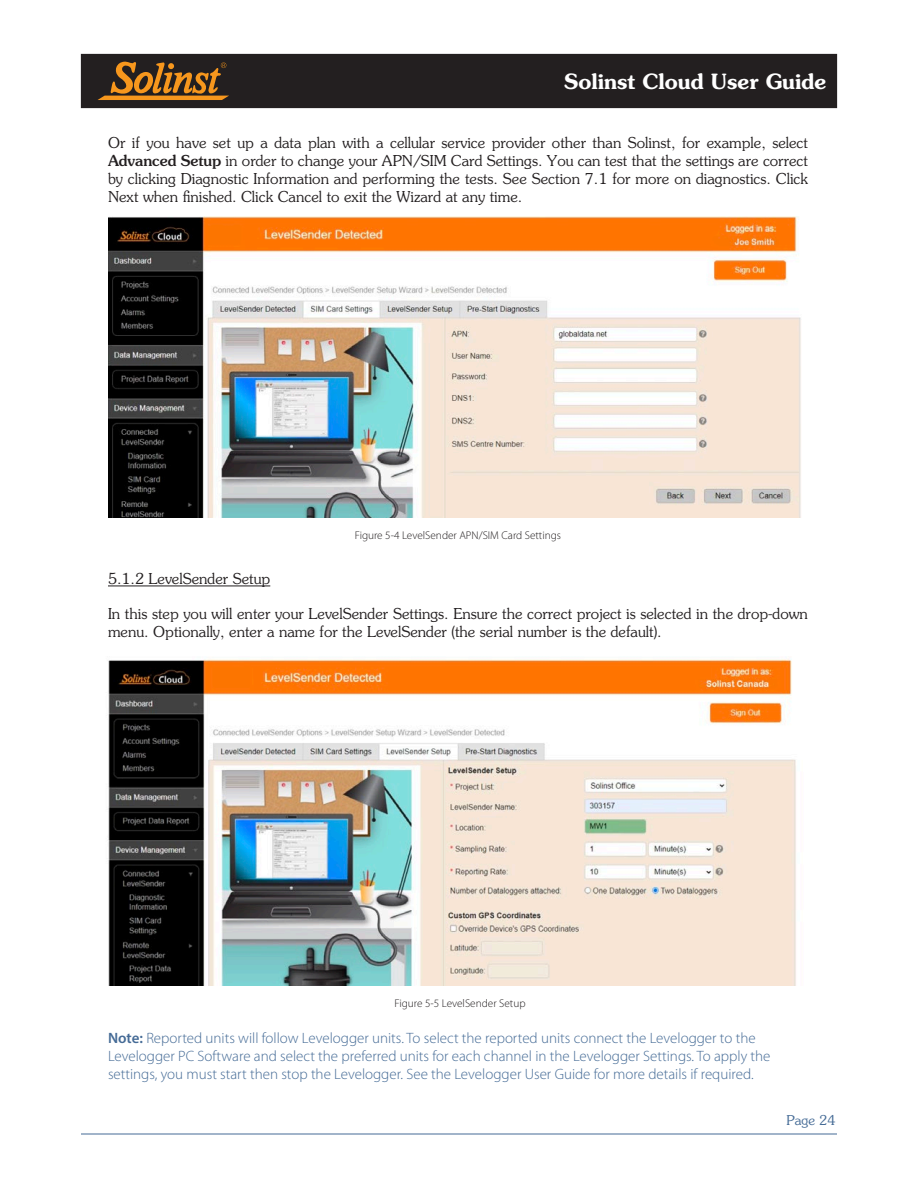
<style>
.page{position:relative;width:918px;height:1188px;background:#fff}
.page>*{position:absolute;margin:0;border:0;box-sizing:border-box;transform-origin:0 0}
.t1{font:600 21px "Souvenir Std";color:#fff}
.BODY_Text{font:300 15px/18px "Souvenir Std";color:#231f20;text-align:justify}
.NOTE-BodyText{font:300 15px/18px "Myriad Pro";color:#456b96}
.BODY_Title_1_1_1{font:300 15px "Souvenir Std";color:#231f20}
.t2{font:300 13.5px "Souvenir Std";color:#456b96}
.t3{font:300 11.25px "Myriad Pro";color:#231f20}
.s1{font-weight:500}
.s2{font-weight:600}
</style>
<div class="page">
<div style="left:81px;top:54px;width:756px;height:54px;background:#231f20"></div>
<hr style="left:81px;top:1134px;width:756px;height:1px;background:#456b96">
<svg style="left:98px;top:62px;width:131px;height:38px"></svg>
<hr style="left:108px;top:586px;width:162px;height:1px;background:#231f20">
<img style="left:108px;top:217px;width:693px;height:301px">
<img style="left:108px;top:659px;width:688px;height:327px">
<h1 class="t1" style="left:564px;top:68px;width:264px">Solinst Cloud User Guide</h1>
<p class="BODY_Text" style="left:108px;top:133px;width:702px">Or if you have set up a data plan with a cellular service provider other than Solinst, for example, select <span class="s1">Advanced Setup</span> in order to change your APN/SIM Card Settings. You can test that the settings are correct by clicking Diagnostic Information and performing the tests. See Section 7.1 for more on diagnostics. Click Next when finished. Click Cancel to exit the Wizard at any time.</p>
<p class="t3" style="left:355px;top:530px;width:208px">Figure 5-4 LevelSender APN/SIM Card Settings</p>
<p class="BODY_Title_1_1_1" style="left:108px;top:570px;width:164px">5.1.2 LevelSender Setup</p>
<p class="BODY_Text" style="left:108px;top:604px;width:702px">In this step you will enter your LevelSender Settings. Ensure the correct project is selected in the drop-down menu. Optionally, enter a name for the LevelSender (the serial number is the default).</p>
<p class="t3" style="left:395px;top:997px;width:132px">Figure 5-5 LevelSender Setup</p>
<p class="NOTE-BodyText" style="left:108px;top:1029px;width:664px"><span class="s2">Note:</span> Reported units will follow Levelogger units. To select the reported units connect the Levelogger to the<br>Levelogger PC Software and select the preferred units for each channel in the Levelogger Settings. To apply the settings, you must start then stop the Levelogger. See the Levelogger User Guide for more details if required.</p>
<p class="t2" style="left:786px;top:1112px;width:51px">Page 24</p>
</div>
